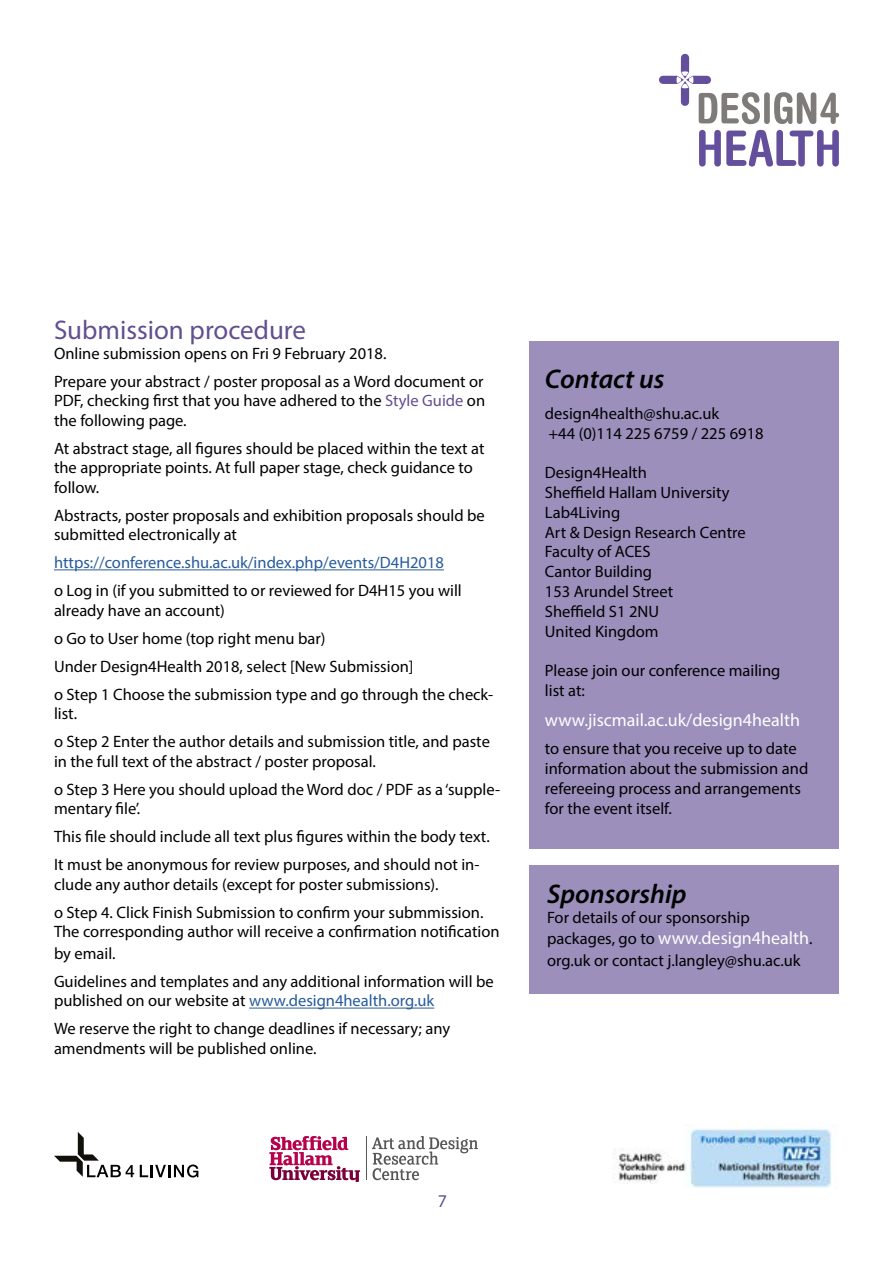
<style>
.page{position:relative;width:893px;height:1263px;background:#fff}
.page>*{position:absolute;margin:0;border:0;box-sizing:border-box;transform-origin:0 0}
.t1{font:italic 600 27px "Myriad Pro";color:#000}
.t2{font:27px "Myriad Pro";color:#624f90}
.t3{font:18px "Myriad Pro";color:#fff}
.t4{font:18px "Myriad Pro";color:#624f90}
.t5{font:16.5px/19.8px "Myriad Pro";color:#000}
.t6{font:16.5px "Myriad Pro";color:#275b9b}
.s1{color:#624f90}
.s2{color:#275b9b}
.s3{font-size:16.5px;color:#000}
</style>
<div class="page">
<div style="left:764px;top:92px;width:6px;height:32px;background:#7e7b79;border-radius:3px"></div>
<svg style="left:774px;top:92px;width:65px;height:32px"></svg>
<svg style="left:699px;top:130px;width:140px;height:37px"></svg>
<svg style="left:659px;top:54px;width:101px;height:70px"></svg>
<div style="left:529px;top:341px;width:309px;height:507px;background:#9c8fbc"></div>
<div style="left:529px;top:865px;width:309px;height:129px;background:#9c8fbc"></div>
<hr style="left:54px;top:569px;width:390px;height:1px;background:#275b9b">
<hr style="left:249px;top:1008px;width:185px;height:1px;background:#275b9b">
<img style="left:612px;top:1124px;width:220px;height:64px">
<svg style="left:140px;top:1164px;width:58px;height:13px"></svg>
<svg style="left:54px;top:1132px;width:80px;height:45px"></svg>
<svg style="left:269px;top:1136px;width:91px;height:45px"></svg>
<svg style="left:372px;top:1136px;width:106px;height:44px"></svg>
<hr style="left:366px;top:1136px;width:1px;height:44px;background:#575756">
<h1 class="t2" style="left:54px;top:313px;width:254px">Submission procedure</h1>
<p class="t5" style="left:54px;top:339px;width:431px;line-height:28px">Online submission opens on Fri 9 February 2018.<br>Prepare your abstract / poster proposal as a Word document or</p>
<p class="t5" style="left:54px;top:391px;width:433px">PDF, checking first that you have adhered to the <span class="s1">Style Guide</span> on the following page.</p>
<p class="t5" style="left:54px;top:438px;width:432px">At abstract stage, all figures should be placed within the text at the appropriate points. At full paper stage, check guidance to follow.</p>
<p class="t5" style="left:54px;top:505px;width:432px">Abstracts, poster proposals and exhibition proposals should be submitted electronically at</p>
<p class="t6" style="left:54px;top:552px;width:391px">https://conference.shu.ac.uk/index.php/events/D4H2018</p>
<p class="t5" style="left:54px;top:581px;width:409px">o Log in (if you submitted to or reviewed for D4H15 you will already have an account)</p>
<p class="t5" style="left:54px;top:624px;width:441px;line-height:28px">o Go to User home (top right menu bar)<br>Under Design4Health 2018, select [New Submission]<br>o Step 1 Choose the submission type and go through the check-</p>
<p class="t5" style="left:54px;top:699px;width:437px;line-height:28px">list.<br>o Step 2 Enter the author details and submission title, and paste</p>
<p class="t5" style="left:54px;top:747px;width:448px;line-height:28px">in the full text of the abstract / poster proposal.<br>o Step 3 Here you should upload the Word doc / PDF as a ‘supple-</p>
<p class="t5" style="left:54px;top:794px;width:437px;line-height:28px">mentary file’.<br>This file should include all text plus figures within the body text.<br>It must be anonymous for review purposes, and should not in-</p>
<p class="t5" style="left:54px;top:870px;width:431px;line-height:28px">clude any author details (except for poster submissions).<br>o Step 4. Click Finish Submission to confirm your submmission.</p>
<p class="t5" style="left:54px;top:921px;width:447px;line-height:21.6px">The corresponding author will receive a confirmation notification by email.</p>
<p class="t5" style="left:54px;top:971px;width:441px">Guidelines and templates and any additional information will be published on our website at <span class="s2">www.design4health.org.uk</span></p>
<p class="t5" style="left:54px;top:1019px;width:398px">We reserve the right to change deadlines if necessary; any amendments will be published online.</p>
<h1 class="t1" style="left:545px;top:362px;width:121px">Contact us</h1>
<p class="t5" style="left:545px;top:403px;width:220px">design4health@shu.ac.uk<br>+44 (0)114 225 6759 / 225 6918</p>
<p class="t5" style="left:545px;top:462px;width:202px">Design4Health<br>Sheffield Hallam University<br>Lab4Living<br>Art &amp; Design Research Centre<br>Faculty of ACES<br>Cantor Building<br>153 Arundel Street<br>Sheffield S1 2NU<br>United Kingdom</p>
<p class="t5" style="left:545px;top:660px;width:237px">Please join our conference mailing list at:</p>
<p class="t3" style="left:545px;top:709px;width:257px">www.jiscmail.ac.uk/design4health</p>
<p class="t5" style="left:545px;top:739px;width:265px">to ensure that you receive up to date information about the submission and refereeing process and arrangements for the event itself.</p>
<h1 class="t1" style="left:547px;top:876px;width:141px">Sponsorship</h1>
<p class="t5" style="left:547px;top:907px;width:204px">For details of our sponsorship</p>
<p class="t3" style="left:547px;top:927px;width:267px"><span class="s3">packages, go to</span> www.design4health<span class="s3">.</span></p>
<p class="t5" style="left:547px;top:950px;width:255px">org.uk or contact j.langley@shu.ac.uk</p>
<p class="t4" style="left:438px;top:1190px;width:11px">7</p>
</div>
